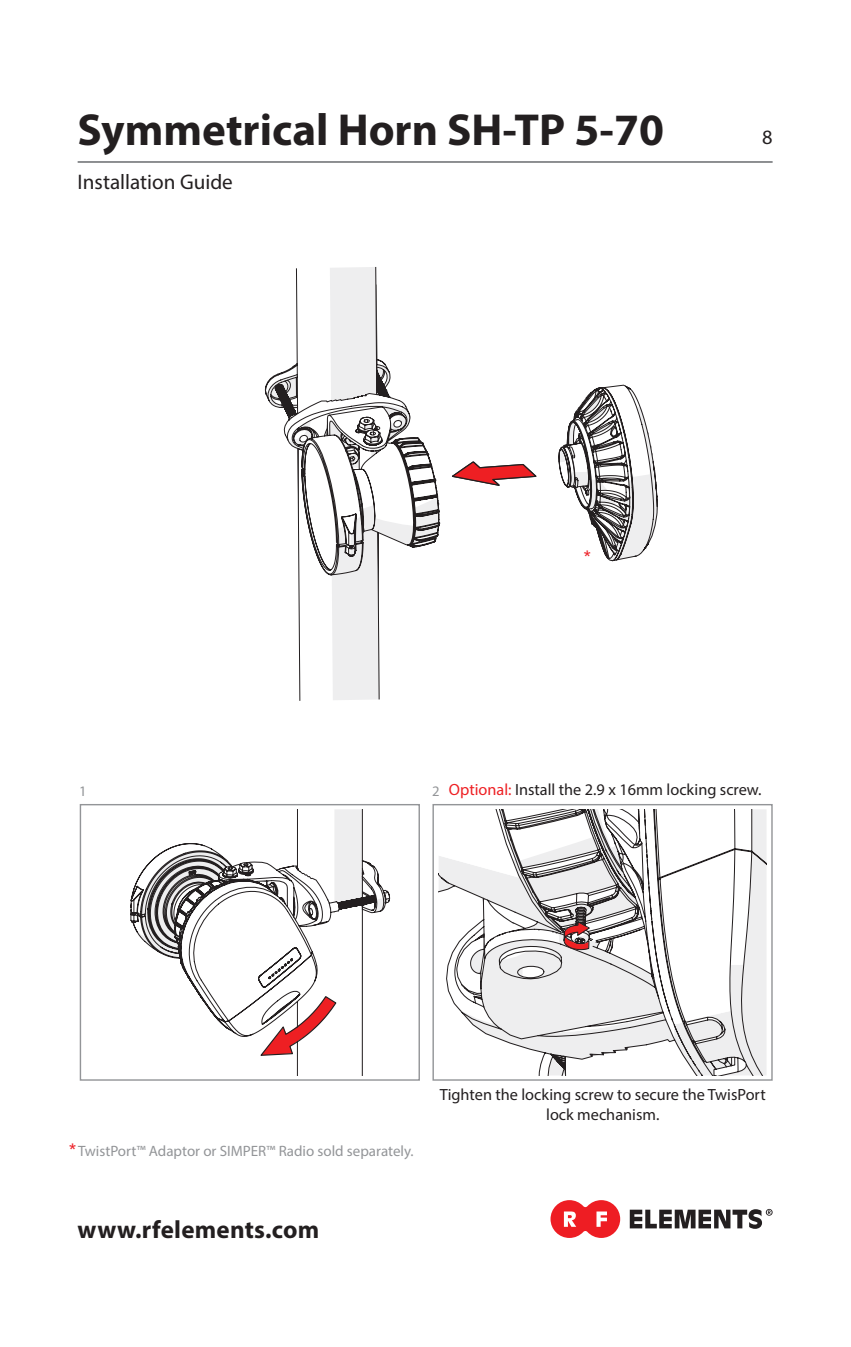
<style>
.page{position:relative;width:851px;height:1347px;background:#fff}
.page>*{position:absolute;margin:0;border:0;box-sizing:border-box;transform-origin:0 0}
.t1{font:700 45px "Myriad Pro";color:#231f20}
.t2{font:700 25px "Myriad Pro";letter-spacing:.01em;color:#231f20}
.t3{font:21.25px "Myriad Pro";color:#231f20}
.t4{font:20.5px "Myriad Pro";color:#231f20}
.t5{font:16.25px/19.5px "Myriad Pro";color:#231f20;text-align:center}
.t6{font:15px "Myriad Pro";color:#939598}
.t7{font:15px "Frutiger CE";color:#ed1f26}
.t8{font:14.5px "Myriad Pro";color:#939598}
.s1{color:#ee1f23}
</style>
<div class="page">
<hr style="left:78px;top:161px;width:694px;height:2px;background:#808285">
<svg style="left:550px;top:1200px;width:70px;height:37px"></svg>
<svg style="left:629px;top:1208px;width:143px;height:20px"></svg>
<svg style="left:264px;top:267px;width:177px;height:434px"></svg>
<svg style="left:558px;top:397px;width:100px;height:163px"></svg>
<svg style="left:452px;top:461px;width:85px;height:25px"></svg>
<div style="left:80px;top:804px;width:340px;height:276px;border:1px solid #939598"></div>
<svg style="left:130px;top:809px;width:260px;height:266px"></svg>
<div style="left:432px;top:804px;width:340px;height:276px;border:1px solid #939598"></div>
<svg style="left:438px;top:809px;width:328px;height:266px"></svg>
<svg style="left:500px;top:886px;width:137px;height:91px"></svg>
<h1 class="t1" style="left:78px;top:100px;width:587px">Symmetrical Horn SH-TP 5-70</h1>
<h3 class="t3" style="left:78px;top:168px;width:157px">Installation Guide</h3>
<p class="t4" style="left:762px;top:125px;width:12px">8</p>
<p class="t7" style="left:583px;top:547px;width:10px">*</p>
<p class="t8" style="left:79px;top:782px;width:9px">1</p>
<p class="t8" style="left:432px;top:782px;width:9px">2</p>
<p class="t5" style="left:449px;top:779px;width:314px"><span class="s1">Optional:</span> Install the 2.9 x 16mm locking screw.</p>
<p class="t6" style="left:69px;top:1142px;width:346px"><sup>*</sup>TwistPort™ Adaptor or SIMPER™ Radio sold separately.</p>
<h2 class="t2" style="left:78px;top:1213px;width:243px">www.rfelements.com</h2>
<p class="t5" style="left:440px;top:1084px;width:327px">Tighten the locking screw to secure the TwisPort lock mechanism.</p>
</div>
